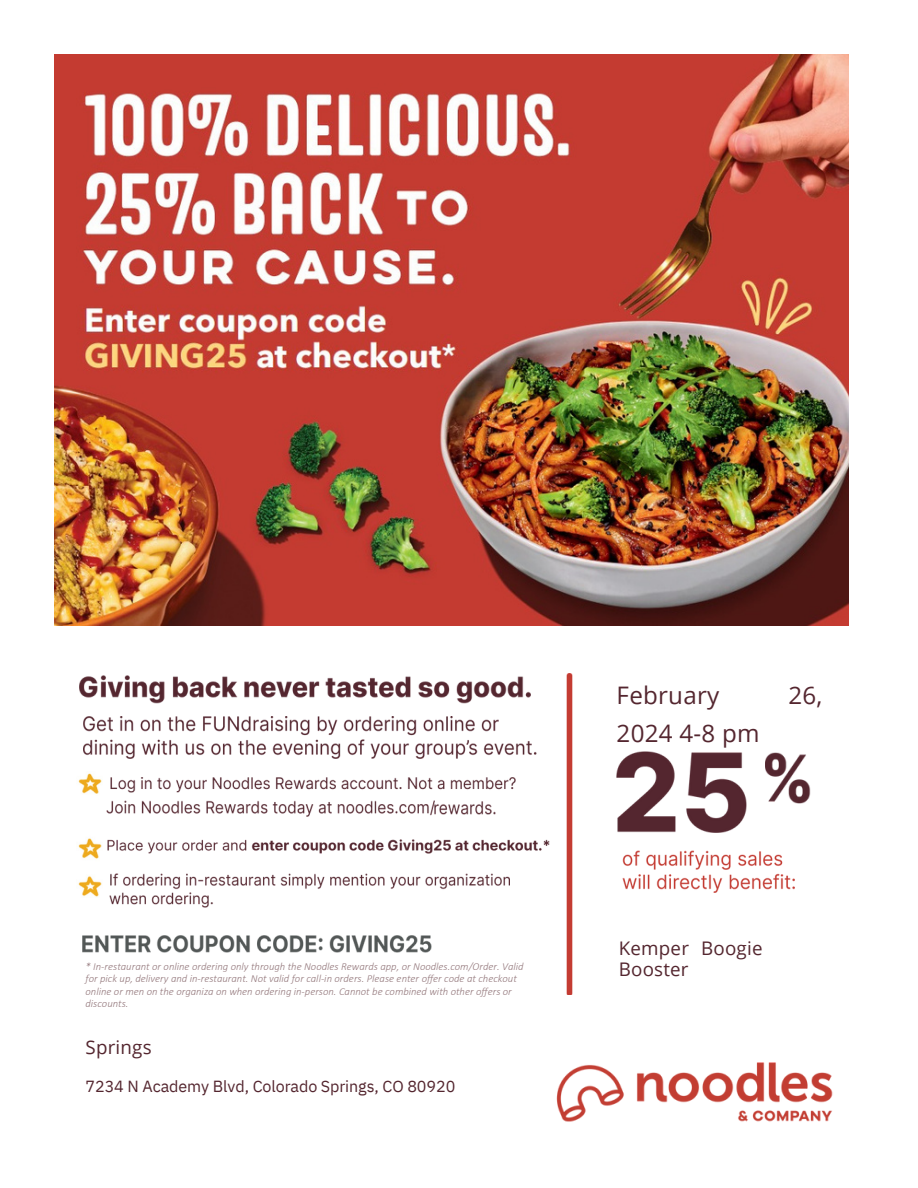
<style>
.page{position:relative;width:918px;height:1188px;background:#fff}
.page>*{position:absolute;margin:0;border:0;box-sizing:border-box;transform-origin:0 0}
.t1{font:24.15px "Open Sans";letter-spacing:.01em;color:#54262f}
.t2{font:18.75px/21.3px "Open Sans";letter-spacing:.01em;color:#54262f}
.t3{font:16.05px "IBM Plex Sans";letter-spacing:-.005em;color:#54262f}
.t4{font:italic 300 10.65px/12.3px "Calibri";color:#94787c}
</style>
<div class="page">
<img style="left:556px;top:1062px;width:277px;height:60px">
<img style="left:566px;top:673px;width:6px;height:322px">
<img style="left:54px;top:54px;width:795px;height:572px">
<img style="left:623px;top:850px;width:172px;height:43px">
<img style="left:83px;top:936px;width:348px;height:17px">
<img style="left:79px;top:675px;width:452px;height:28px">
<img style="left:84px;top:716px;width:453px;height:42px">
<img style="left:78px;top:773px;width:24px;height:124px">
<img style="left:108px;top:839px;width:442px;height:15px">
<img style="left:110px;top:873px;width:399px;height:34px">
<img style="left:111px;top:778px;width:405px;height:14px">
<img style="left:107px;top:801px;width:327px;height:16px">
<img style="left:435px;top:802px;width:60px;height:12px">
<img style="left:617px;top:752px;width:129px;height:81px">
<img style="left:766px;top:753px;width:45px;height:50px">
<h3 class="t4" style="left:86px;top:961px;width:440px">* In-restaurant or online ordering only through the Noodles Rewards app, or Noodles.com/Order. Valid for pick up, delivery and in-restaurant. Not valid for call-in orders. Please enter offer code at checkout online or men on the organiza on when ordering in-person. Cannot be combined with other offers or discounts.</h3>
<h2 class="t2" style="left:86px;top:1036px;width:68px">Springs</h2>
<p class="t3" style="left:86px;top:1075px;width:371px">7234 N Academy Blvd, Colorado Springs, CO 80920</p>
<p class="t1" style="left:617px;top:678px;width:104px">February</p>
<p class="t1" style="left:789px;top:678px;width:36px">26,</p>
<p class="t1" style="left:617px;top:716px;width:145px">2024 4-8 pm</p>
<h2 class="t2" style="left:619px;top:937px;width:145px">Kemper Boogie<br>Booster</h2>
</div>
